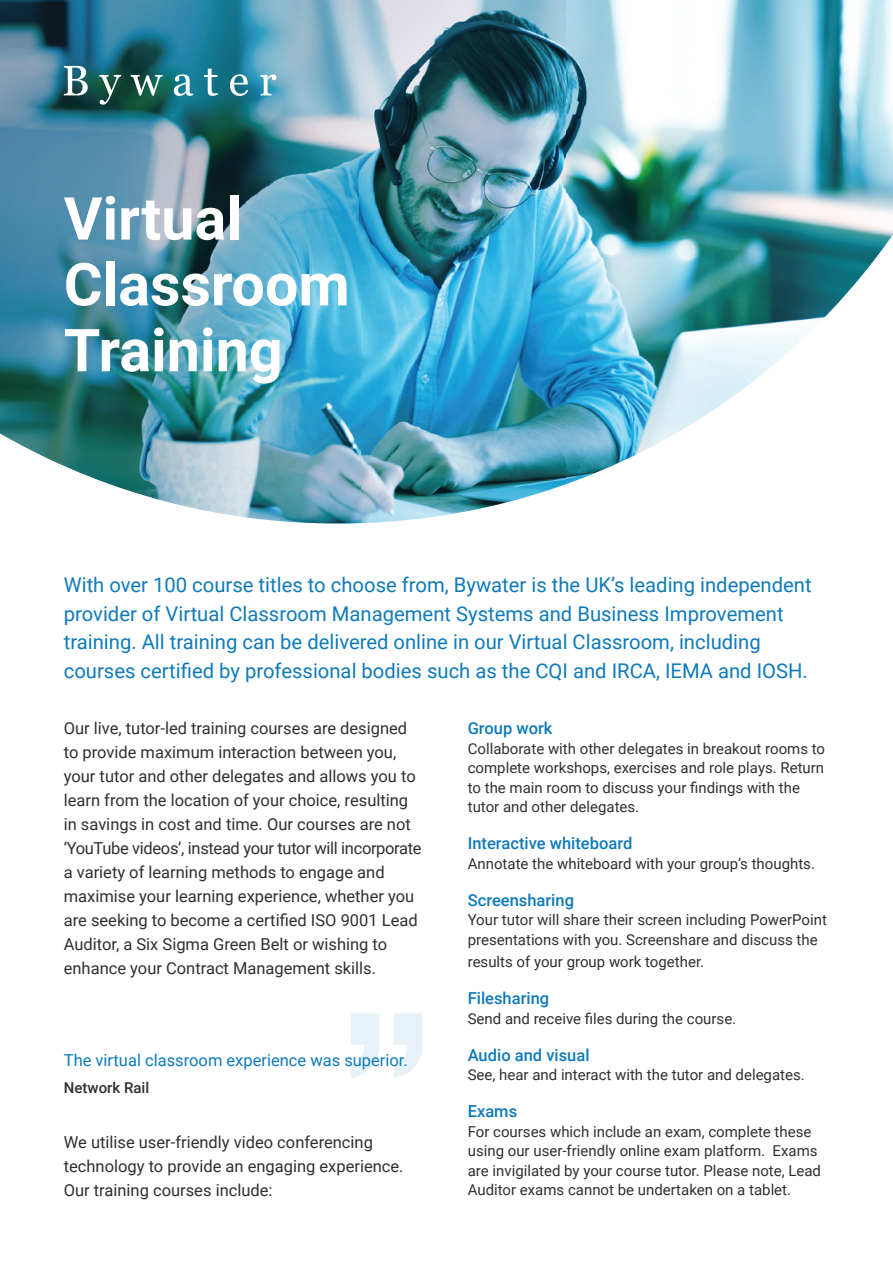
<style>
.page{position:relative;width:893px;height:1263px;background:#fff}
.page>*{position:absolute;margin:0;border:0;box-sizing:border-box;transform-origin:0 0}
.t1{font:700 201.15px "Helvetica Neue";color:#e6f1f8}
.t2{font:700 59.25px/65.8px "Roboto";color:#fff}
.t3{font:20.25px/28.5px "Roboto";color:#0f7aba}
.t4{font:16.5px/24px "Roboto";color:#312f30}
.t5{font:500 16.5px "Roboto";color:#0f7aba}
.t6{font:16.5px "Roboto";color:#0f7aba}
.t7{font:15px/19.5px "Roboto";color:#312f30}
.t8{font:500 15px "Roboto";color:#312f30}
</style>
<div class="page">
<img style="left:0;top:0;width:893px;height:46px">
<img style="left:0;top:46px;width:893px;height:478px">
<svg style="left:64px;top:66px;width:212px;height:39px;background:#3b7e86"></svg>
<h2 class="t2" style="left:64px;top:183px;width:287px">Virtual<br>Classroom<br>Training</h2>
<p class="t3" style="left:64px;top:570px;width:749px">With over 100 course titles to choose from, Bywater is the UK’s leading independent provider of Virtual Classroom Management Systems and Business Improvement training. All training can be delivered online in our Virtual Classroom, including courses certified by professional bodies such as the CQI and IRCA, IEMA and IOSH.</p>
<p class="t4" style="left:64px;top:716px;width:359px">Our live, tutor-led training courses are designed to provide maximum interaction between you, your tutor and other delegates and allows you to learn from the location of your choice, resulting in savings in cost and time. Our courses are not ‘YouTube videos’, instead your tutor will incorporate a variety of learning methods to engage and maximise your learning experience, whether you are seeking to become a certified ISO 9001 Lead Auditor, a Six Sigma Green Belt or wishing to enhance your Contract Management skills.</p>
<h1 class="t1" style="left:433px;top:1164px;width:95px;rotate:-180deg">“</h1>
<p class="t6" style="left:64px;top:1049px;width:346px">The virtual classroom experience was superior.</p>
<p class="t8" style="left:64px;top:1077px;width:87px">Network Rail</p>
<p class="t4" style="left:64px;top:1129px;width:341px">We utilise user-friendly video conferencing technology to provide an engaging experience.<br>Our training courses include:</p>
<p class="t5" style="left:468px;top:717px;width:86px">Group work</p>
<p class="t7" style="left:468px;top:738px;width:359px">Collaborate with other delegates in breakout rooms to complete workshops, exercises and role plays. Return to the main room to discuss your findings with the tutor and other delegates.</p>
<p class="t5" style="left:468px;top:832px;width:166px">Interactive whiteboard</p>
<p class="t7" style="left:468px;top:853px;width:349px">Annotate the whiteboard with your group’s thoughts.</p>
<p class="t5" style="left:468px;top:888px;width:108px">Screensharing</p>
<p class="t7" style="left:468px;top:909px;width:361px">Your tutor will share their screen including PowerPoint presentations with you. Screenshare and discuss the</p>
<p class="t7" style="left:468px;top:951px;width:238px">results of your group work together.</p>
<p class="t5" style="left:468px;top:987px;width:83px">Filesharing</p>
<p class="t7" style="left:468px;top:1008px;width:270px">Send and receive files during the course.</p>
<p class="t5" style="left:468px;top:1043px;width:123px">Audio and visual</p>
<p class="t7" style="left:468px;top:1064px;width:338px">See, hear and interact with the tutor and delegates.</p>
<p class="t5" style="left:468px;top:1099px;width:51px">Exams</p>
<p class="t7" style="left:468px;top:1121px;width:355px">For courses which include an exam, complete these using our user-friendly online exam platform. Exams are invigilated by your course tutor. Please note, Lead Auditor exams cannot be undertaken on a tablet.</p>
</div>
